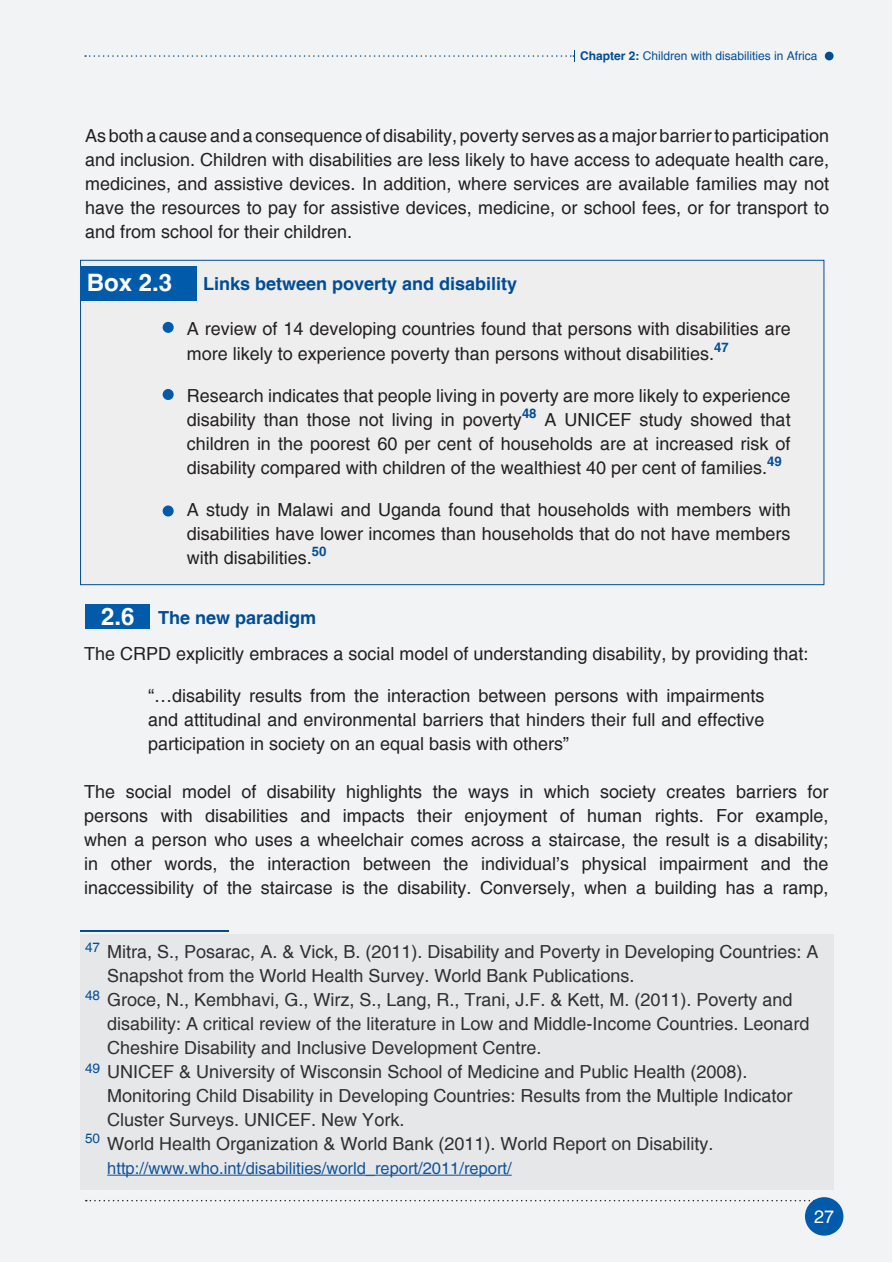
<style>
.page{position:relative;width:893px;height:1263px;background:#fff}
.page>*{position:absolute;margin:0;border:0;box-sizing:border-box;transform-origin:0 0}
.t1{font:700 24px "Helvetica";color:#fff}
.t2{font:18px/24px "Helvetica";color:#231f20;text-align:justify}
.t3{font:18px/24px "Helvetica";color:#312f30}
.t4{font:700 18px "Helvetica";color:#014d95}
.t5{font:18px "Helvetica";color:#fff}
.t6{font:16.5px "Helvetica";color:#105399}
.t7{font:13.5px "Helvetica";color:#014d95}
.t8{font:12px "Helvetica";color:#014d95}
.s1{font-weight:700}
</style>
<div class="page">
<div style="left:0;top:1px;width:892px;height:1261px;background:#f2f3f4"></div>
<svg style="left:86px;top:1200px;width:724px;height:1px"></svg>
<div style="left:805px;top:1197px;width:38px;height:38px;background:#015aaa;border-radius:50%"></div>
<div style="left:825px;top:52px;width:9px;height:8px;background:#014d95;border-radius:50%"></div>
<svg style="left:85px;top:51px;width:490px;height:11px"></svg>
<div style="left:80px;top:260px;width:744px;height:325px;background:#eeeeef;border:1px solid #014d95"></div>
<div style="left:163px;top:322px;width:11px;height:11px;background:#015aaa;border-radius:50%"></div>
<div style="left:163px;top:389px;width:11px;height:11px;background:#015aaa;border-radius:50%"></div>
<div style="left:163px;top:505px;width:11px;height:11px;background:#015aaa;border-radius:50%"></div>
<div style="left:81px;top:266px;width:116px;height:35px;background:#015aaa"></div>
<div style="left:85px;top:604px;width:65px;height:25px;background:#015aaa"></div>
<div style="left:80px;top:934px;width:754px;height:256px;background:#e6e7e9"></div>
<hr style="left:80px;top:930px;width:149px;height:1px;background:#014d95">
<hr style="left:107px;top:1175px;width:405px;height:1px;background:#105399">
<p class="t8" style="left:580px;top:49px;width:239px"><span class="s1">Chapter 2:</span> Children with disabilities in Africa</p>
<p class="t2" style="left:85px;top:124px;width:746px">As both a cause and a consequence of disability, poverty serves as a major barrier to participation and inclusion. Children with disabilities are less likely to have access to adequate health care, medicines, and assistive devices. In addition, where services are available families may not have the resources to pay for assistive devices, medicine, or school fees, or for transport to and from school for their children.</p>
<p class="t1" style="left:87px;top:268px;width:87px">Box 2.3</p>
<p class="t4" style="left:203px;top:273px;width:316px">Links between poverty and disability</p>
<p class="t1" style="left:101px;top:602px;width:35px">2.6</p>
<p class="t2" style="left:187px;top:317px;width:605px">A review of 14 developing countries found that persons with disabilities are more likely to experience poverty than persons without disabilities.<sup>47</sup></p>
<p class="t2" style="left:187px;top:383px;width:605px">Research indicates that people living in poverty are more likely to experience disability than those not living in poverty<sup>48</sup> A UNICEF study showed that children in the poorest 60 per cent of households are at increased risk of disability compared with children of the wealthiest 40 per cent of families.<sup>49</sup></p>
<p class="t2" style="left:187px;top:497px;width:605px">A study in Malawi and Uganda found that households with members with disabilities have lower incomes than households that do not have members with disabilities.<sup>50</sup></p>
<p class="t4" style="left:158px;top:606px;width:160px">The new paradigm</p>
<p class="t2" style="left:84px;top:642px;width:726px">The CRPD explicitly embraces a social model of understanding disability, by providing that:</p>
<p class="t2" style="left:148px;top:684px;width:618px">“…disability results from the interaction between persons with impairments and attitudinal and environmental barriers that hinders their full and effective participation in society on an equal basis with others”</p>
<p class="t2" style="left:84px;top:780px;width:746px">The social model of disability highlights the ways in which society creates barriers for persons with disabilities and impacts their enjoyment of human rights. For example, when a person who uses a wheelchair comes across a staircase, the result is a disability; in other words, the interaction between the individual’s physical impairment and the inaccessibility of the staircase is the disability. Conversely, when a building has a ramp,</p>
<p class="t7" style="left:85px;top:939px;width:17px">47</p>
<p class="t7" style="left:85px;top:987px;width:17px">48</p>
<p class="t3" style="left:107px;top:939px;width:713px">Mitra, S., Posarac, A. &amp; Vick, B. (2011). Disability and Poverty in Developing Countries: A<br>Snapshot from the World Health Survey. World Bank Publications.</p>
<p class="t3" style="left:107px;top:987px;width:704px">Groce, N., Kembhavi, G., Wirz, S., Lang, R., Trani, J.F. &amp; Kett, M. (2011). Poverty and disability: A critical review of the literature in Low and Middle-Income Countries. Leonard<br>Cheshire Disability and Inclusive Development Centre.</p>
<p class="t3" style="left:107px;top:1059px;width:642px">UNICEF &amp; University of Wisconsin School of Medicine and Public Health (2008).</p>
<p class="t3" style="left:107px;top:1083px;width:687px">Monitoring Child Disability in Developing Countries: Results from the Multiple Indicator</p>
<p class="t3" style="left:107px;top:1107px;width:299px">Cluster Surveys. UNICEF. New York.</p>
<p class="t3" style="left:107px;top:1131px;width:608px">World Health Organization &amp; World Bank (2011). World Report on Disability.</p>
<p class="t6" style="left:107px;top:1158px;width:406px">http://www.who.int/disabilities/world_report/2011/report/</p>
<p class="t7" style="left:85px;top:1060px;width:17px">49</p>
<p class="t7" style="left:85px;top:1131px;width:17px">50</p>
<p class="t5" style="left:814px;top:1206px;width:22px">27</p>
</div>
